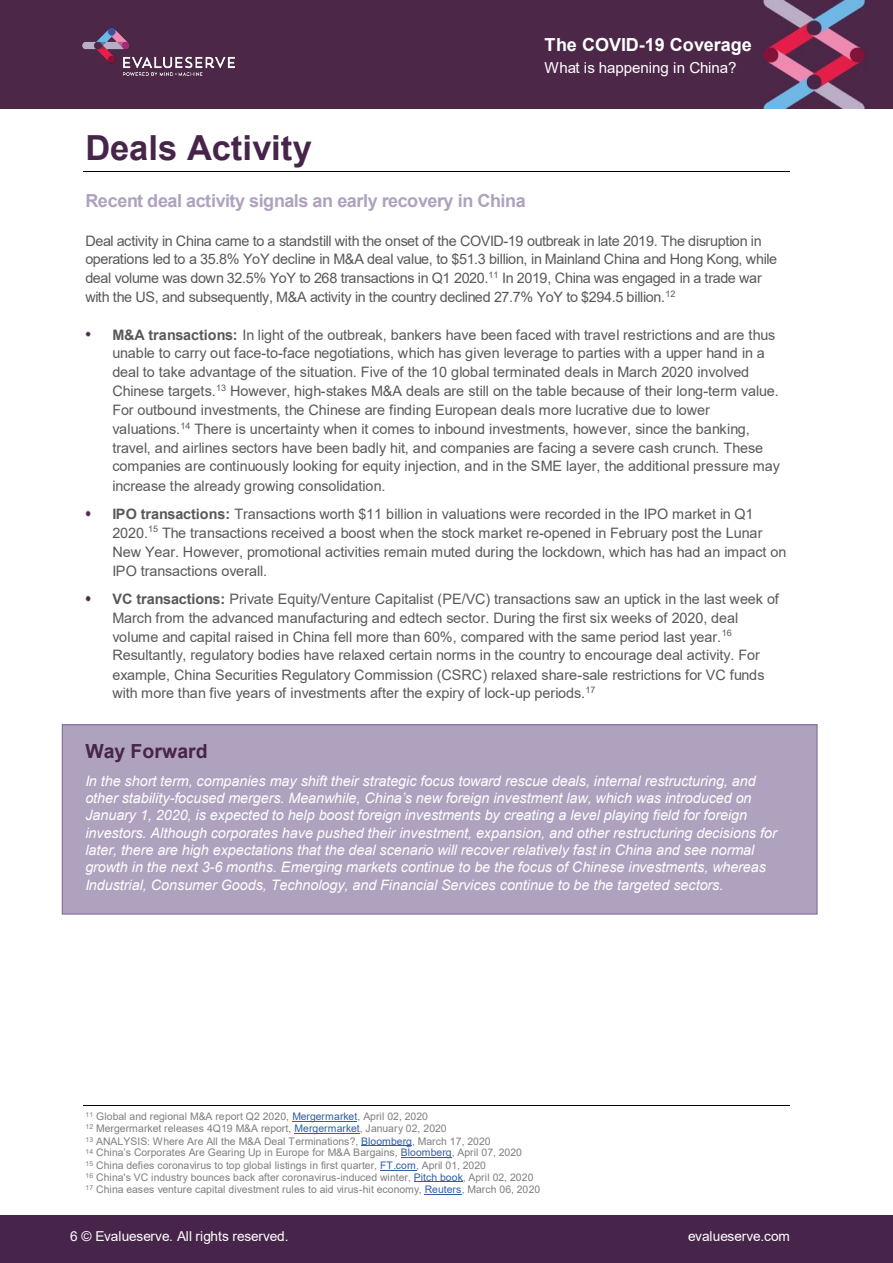
<style>
.page{position:relative;width:893px;height:1263px;background:#fff}
.page>*{position:absolute;margin:0;border:0;box-sizing:border-box;transform-origin:0 0}
.t1{font:700 34.5px "Arial";letter-spacing:-.005em;color:#47254b}
.t2{font:700 19.5px "Arial";color:#47254b}
.t3{font:700 18px "Arial";letter-spacing:-.02em;color:#afa2bf}
.t4{font:700 18px "Arial";color:#fff}
.t5{font:15.15px "Arial";letter-spacing:-.01em;color:#fff}
.t6{font:14.4px/18.9px "Arial";letter-spacing:-.005em;color:#595959}
.t7{font:italic 14.4px/17.2px "Arial";letter-spacing:-.005em;color:#fff}
.t8{font:14.4px/18.9px "Arial";letter-spacing:-.03em;color:#595959}
.t9{font:13.65px "Arial";color:#fff}
.t10{font:10.5px/12.1px "Arial";letter-spacing:-.005em;color:#7f7f7f}
.s1{font-weight:700}
.s2{color:#315ea5}
</style>
<div class="page">
<img style="left:0;top:0;width:893px;height:109px">
<div style="left:0;top:1215px;width:893px;height:48px;background:#47254b"></div>
<img style="left:80px;top:26px;width:157px;height:52px">
<div style="left:62px;top:725px;width:755px;height:189px;background:#afa2bf"></div>
<div style="left:62px;top:724px;width:755px;height:191px;border:1px solid #826e9b"></div>
<hr style="left:83px;top:171px;width:706px;height:1px;background:#000">
<svg style="left:85px;top:332px;width:6px;height:5px"></svg>
<svg style="left:85px;top:511px;width:6px;height:5px"></svg>
<svg style="left:85px;top:596px;width:6px;height:5px"></svg>
<hr style="left:292px;top:1121px;width:65px;height:1px;background:#315ea5">
<hr style="left:83px;top:1106px;width:706px;height:1px;background:#000">
<hr style="left:295px;top:1133px;width:65px;height:1px;background:#315ea5">
<hr style="left:361px;top:1145px;width:51px;height:1px;background:#315ea5">
<hr style="left:401px;top:1157px;width:51px;height:1px;background:#315ea5">
<hr style="left:380px;top:1170px;width:36px;height:1px;background:#315ea5">
<hr style="left:414px;top:1182px;width:49px;height:1px;background:#315ea5">
<hr style="left:425px;top:1194px;width:37px;height:1px;background:#315ea5">
<p class="t4" style="left:545px;top:32px;width:209px">The COVID-19 Coverage</p>
<p class="t5" style="left:545px;top:58px;width:193px">What is happening in China?</p>
<h1 class="t1" style="left:85px;top:123px;width:228px">Deals Activity</h1>
<p class="t3" style="left:85px;top:188px;width:442px">Recent deal activity signals an early recovery in China</p>
<p class="t8" style="left:85px;top:231px;width:693px">Deal activity in China came to a standstill with the onset of the COVID-19 outbreak in late 2019. The disruption in operations led to a 35.8% YoY decline in M&amp;A deal value, to $51.3 billion, in Mainland China and Hong Kong, while deal volume was down 32.5% YoY to 268 transactions in Q1 2020.<sup>11</sup> In 2019, China was engaged in a trade war with the US, and subsequently, M&amp;A activity in the country declined 27.7% YoY to $294.5 billion.<sup>12</sup></p>
<p class="t6" style="left:112px;top:325px;width:669px"><span class="s1">M&amp;A transactions:</span> In light of the outbreak, bankers have been faced with travel restrictions and are thus unable to carry out face-to-face negotiations, which has given leverage to parties with a upper hand in a deal to take advantage of the situation. Five of the 10 global terminated deals in March 2020 involved Chinese targets.<sup>13</sup> However, high-stakes M&amp;A deals are still on the table because of their long-term value.<br>For outbound investments, the Chinese are finding European deals more lucrative due to lower valuations.<sup>14</sup> There is uncertainty when it comes to inbound investments, however, since the banking, travel, and airlines sectors have been badly hit, and companies are facing a severe cash crunch. These companies are continuously looking for equity injection, and in the SME layer, the additional pressure may increase the already growing consolidation.</p>
<p class="t6" style="left:112px;top:504px;width:675px"><span class="s1">IPO transactions:</span> Transactions worth $11 billion in valuations were recorded in the IPO market in Q1<br>2020.<sup>15</sup> The transactions received a boost when the stock market re-opened in February post the Lunar New Year. However, promotional activities remain muted during the lockdown, which has had an impact on IPO transactions overall.</p>
<p class="t6" style="left:112px;top:589px;width:668px"><span class="s1">VC transactions:</span> Private Equity/Venture Capitalist (PE/VC) transactions saw an uptick in the last week of March from the advanced manufacturing and edtech sector. During the first six weeks of 2020, deal volume and capital raised in China fell more than 60%, compared with the same period last year.<sup>16<br></sup>Resultantly, regulatory bodies have relaxed certain norms in the country to encourage deal activity. For example, China Securities Regulatory Commission (CSRC) relaxed share-sale restrictions for VC funds with more than five years of investments after the expiry of lock-up periods.<sup>17</sup></p>
<h2 class="t2" style="left:85px;top:737px;width:124px">Way Forward</h2>
<p class="t7" style="left:85px;top:773px;width:693px">In the short term, companies may shift their strategic focus toward rescue deals, internal restructuring, and other stability-focused mergers. Meanwhile, China’s new foreign investment law, which was introduced on January 1, 2020, is expected to help boost foreign investments by creating a level playing field for foreign investors. Although corporates have pushed their investment, expansion, and other restructuring decisions for later, there are high expectations that the deal scenario will recover relatively fast in China and see normal growth in the next 3-6 months. Emerging markets continue to be the focus of Chinese investments, whereas Industrial, Consumer Goods, Technology, and Financial Services continue to be the targeted sectors.</p>
<p class="t10" style="left:85px;top:1110px;width:456px"><sup>11</sup> Global and regional M&amp;A report Q2 2020, <span class="s2">Mergermarket</span>, April 02, 2020<br><sup>12</sup> Mergermarket releases 4Q19 M&amp;A report, <span class="s2">Mergermarket</span>, January 02, 2020<br><sup>13</sup> ANALYSIS: Where Are All the M&amp;A Deal Terminations?, <span class="s2">Bloomberg</span>, March 17, 2020<br><sup>14</sup> China’s Corporates Are Gearing Up in Europe for M&amp;A Bargains, <span class="s2">Bloomberg</span>, April 07, 2020<br><sup>15</sup> China defies coronavirus to top global listings in first quarter, <span class="s2">FT.com</span>, April 01, 2020<br><sup>16</sup> China's VC industry bounces back after coronavirus-induced winter, <span class="s2">Pitch book</span>, April 02, 2020<br><sup>17</sup> China eases venture capital divestment rules to aid virus-hit economy, <span class="s2">Reuters</span>, March 06, 2020</p>
<p class="t9" style="left:70px;top:1227px;width:220px">6 © Evalueserve. All rights reserved.</p>
<p class="t9" style="left:688px;top:1227px;width:103px">evalueserve.com</p>
</div>
